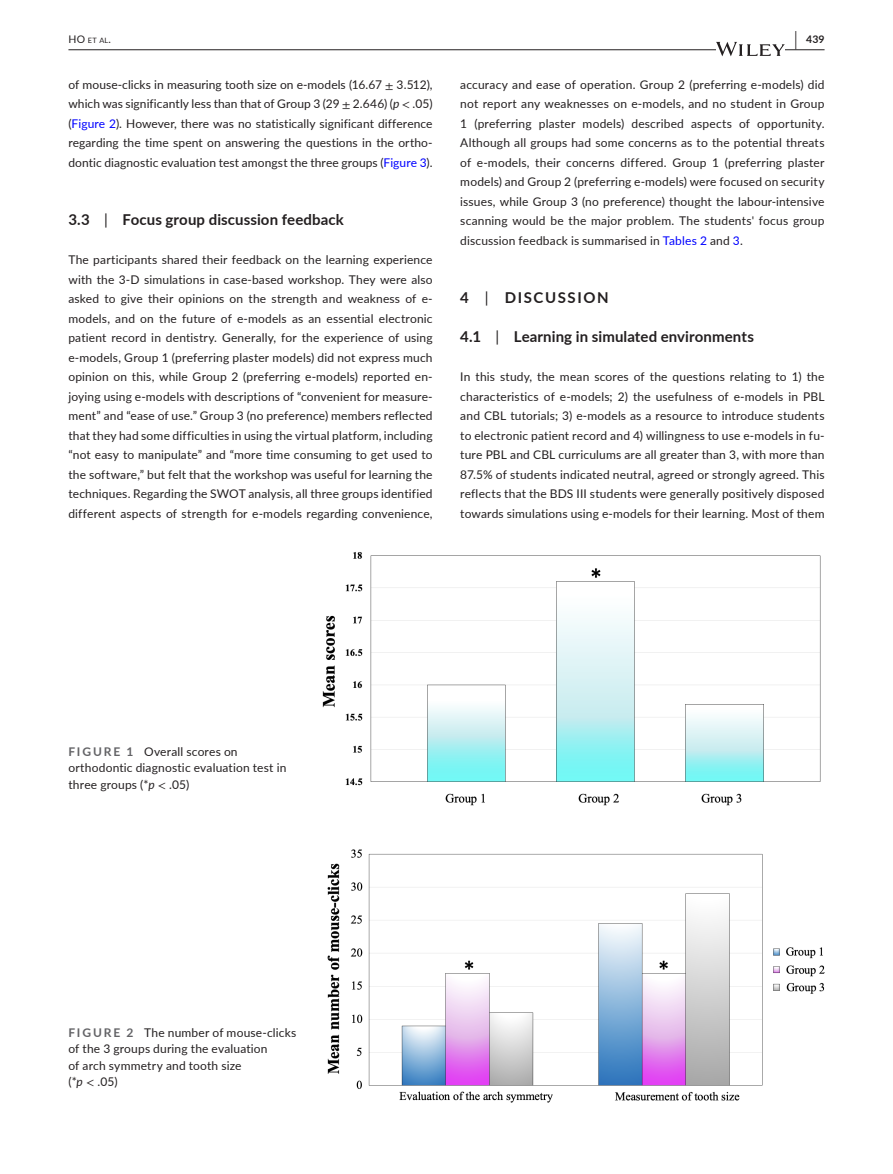
<style>
.page{position:relative;width:893px;height:1174px;background:#fff}
.page>*{position:absolute;margin:0;border:0;box-sizing:border-box;transform-origin:0 0}
.t1{font:700 15px "Lato";letter-spacing:.005em;color:#231f20}
.t2{font:700 15px "Lato";letter-spacing:.11em;color:#231f20}
.t3{font:12px/19.5px "Lato";letter-spacing:.015em;color:#231f20;text-align:justify}
.t4{font:700 10.5px "Lato";color:#231f20}
.t5{font:7.35px "Lato";color:#231f20}
.s1{font-size:10.5px}
.s2{font-size:19.5px}
.s3{font-family:"STIX"}
.s4{font-style:italic}
.s5{color:#00f}
.s6{font-weight:400}
.s7{font-weight:700;color:#636366}
</style>
<div class="page">
<hr style="left:68px;top:49px;width:756px;height:1px;background:#231f20">
<svg style="left:716px;top:42px;width:69px;height:14px"></svg>
<img style="left:323px;top:552px;width:497px;height:253px">
<img style="left:327px;top:849px;width:497px;height:254px">
<p class="t5" style="left:68px;top:35px;width:44px"><span class="s1">HO</span> et al<span class="s1">.</span></p>
<p class="t4" style="left:795px;top:31px;width:31px"><span class="s2">|</span> 439</p>
<p class="t3" style="left:68px;top:74px;width:366px">of mouse-clicks in measuring tooth size on e-models (16.67 <span class="s3">±</span> 3.512), which was significantly less than that of Group 3 (29 <span class="s3">±</span> 2.646) (<span class="s4">p</span> <span class="s3">&lt;</span> .05) (<span class="s5">Figure 2</span>). However, there was no statistically significant difference regarding the time spent on answering the questions in the ortho&shy;dontic diagnostic evaluation test amongst the three groups (<span class="s5">Figure 3</span>).</p>
<p class="t3" style="left:460px;top:74px;width:366px">accuracy and ease of operation. Group 2 (preferring e-models) did not report any weaknesses on e-models, and no student in Group 1 (preferring plaster models) described aspects of opportunity.<br>Although all groups had some concerns as to the potential threats of e-models, their concerns differed. Group 1 (preferring plaster models) and Group 2 (preferring e-models) were focused on security issues, while Group 3 (no preference) thought the labour-intensive scanning would be the major problem. The students' focus group discussion feedback is summarised in <span class="s5">Tables 2</span> and <span class="s5">3</span>.</p>
<p class="t1" style="left:68px;top:209px;width:277px">3.3 <span class="s6">|</span> Focus group discussion feedback</p>
<p class="t3" style="left:68px;top:249px;width:366px">The participants shared their feedback on the learning experience with the 3-D simulations in case-based workshop. They were also asked to give their opinions on the strength and weakness of e&shy;models, and on the future of e-models as an essential electronic patient record in dentistry. Generally, for the experience of using e-models, Group 1 (preferring plaster models) did not express much opinion on this, while Group 2 (preferring e-models) reported en&shy;joying using e-models with descriptions of “convenient for measure&shy;ment” and “ease of use.” Group 3 (no preference) members reflected that they had some difficulties in using the virtual platform, including “not easy to manipulate” and “more time consuming to get used to the software,” but felt that the workshop was useful for learning the techniques. Regarding the SWOT analysis, all three groups identified different aspects of strength for e-models regarding convenience,</p>
<p class="t2" style="left:460px;top:287px;width:150px">4 <span class="s6">|</span> DISCUSSION</p>
<p class="t1" style="left:460px;top:326px;width:295px">4.1 <span class="s6">|</span> Learning in simulated environments</p>
<p class="t3" style="left:460px;top:366px;width:366px">In this study, the mean scores of the questions relating to 1) the characteristics of e-models; 2) the usefulness of e-models in PBL and CBL tutorials; 3) e-models as a resource to introduce students to electronic patient record and 4) willingness to use e-models in fu&shy;ture PBL and CBL curriculums are all greater than 3, with more than 87.5% of students indicated neutral, agreed or strongly agreed. This reflects that the BDS III students were generally positively disposed towards simulations using e-models for their learning. Most of them</p>
<p class="t3" style="left:68px;top:742px;width:219px;line-height:16.5px;text-align:left"><span class="s7">FIGURE 1</span> Overall scores on orthodontic diagnostic evaluation test in three groups (*<span class="s4">p</span> <span class="s3">&lt;</span> .05)</p>
<p class="t3" style="left:68px;top:1023px;width:229px;line-height:16.5px;text-align:left"><span class="s7">FIGURE 2</span> The number of mouse-clicks of the 3 groups during the evaluation<br>of arch symmetry and tooth size<br>(*<span class="s4">p</span> <span class="s3">&lt;</span> .05)</p>
</div>
